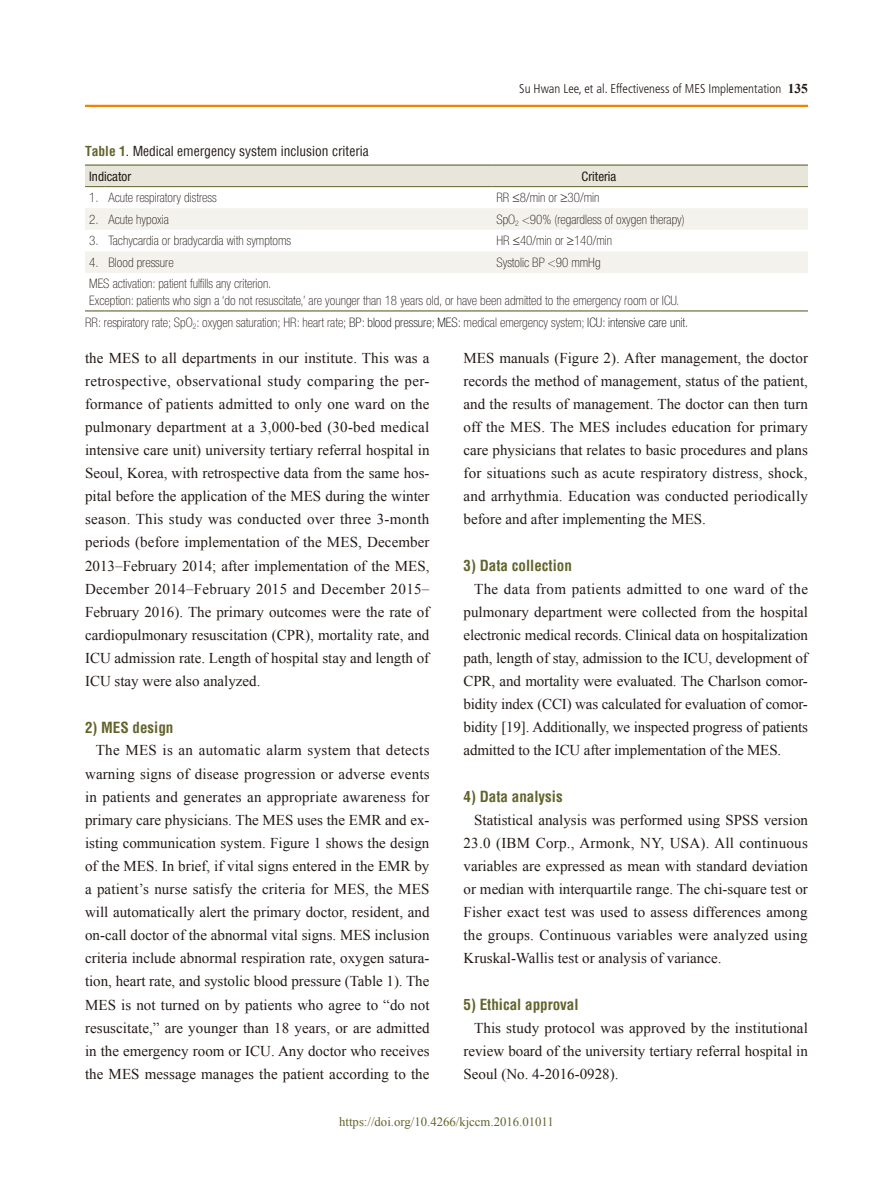
<style>
.page{position:relative;width:893px;height:1191px;background:#fff}
.page>*{position:absolute;margin:0;border:0;box-sizing:border-box;transform-origin:0 0}
.본문{font:15px/23.1px "Times New Roman";color:#231916;text-align:justify}
._1{font:700 condensed 15px "Helvetica";color:#63642c}
.표_타이틀{font:condensed 13.5px "Helvetica";color:#231916}
.표_내용{font:100 condensed 13.05px "Helvetica Neue";color:#231916}
.표_머리{font:condensed 13.05px "Helvetica Neue";color:#231916}
.t1{font:300 condensed 12.75px "Frutiger LT Std";color:#231916}
.t2{font:12.75px "Times New Roman";color:#63642c}
.s1{font-family:"Times New Roman";font-weight:700;font-stretch:normal;font-size:13.5px}
.s2{font-weight:700;color:#63642c}
.s3{color:#000}
.s4{font-family:"Helvetica Neue";font-weight:100;font-stretch:condensed}
</style>
<div class="page">
<hr style="left:85px;top:105px;width:723px;height:2px;background:#f08300">
<svg style="left:85px;top:208px;width:723px;height:65px;fill:#f4f2ec"></svg>
<svg style="left:85px;top:310px;width:19px;height:1px"></svg>
<hr style="left:104px;top:310px;width:388px;height:1px;background:#63642c">
<hr style="left:492px;top:310px;width:316px;height:1px;background:#63642c">
<svg style="left:85px;top:164px;width:723px;height:23px;background:#e1dfd1"></svg>
<hr style="left:104px;top:186px;width:388px;height:1px;background:#63642c">
<hr style="left:492px;top:186px;width:316px;height:1px;background:#63642c">
<p class="t1" style="left:519px;top:81px;width:290px">Su Hwan Lee, et al. Effectiveness of MES Implementation <span class="s1">135</span></p>
<p class="표_타이틀" style="left:85px;top:143px;width:285px"><span class="s2">Table 1</span>. Medical emergency system inclusion criteria</p>
<p class="표_머리" style="left:89px;top:168px;width:43px">Indicator</p>
<p class="표_머리" style="left:582px;top:168px;width:36px">Criteria</p>
<p class="표_내용" style="left:89px;top:190px;width:11px">1.</p>
<p class="표_내용" style="left:108px;top:190px;width:110px">Acute respiratory distress</p>
<p class="표_내용" style="left:496px;top:190px;width:104px">RR ≤8/min or ≥30/min</p>
<p class="표_내용" style="left:89px;top:212px;width:11px">2.</p>
<p class="표_내용" style="left:108px;top:212px;width:62px">Acute hypoxia</p>
<p class="표_내용" style="left:496px;top:212px;width:190px">SpO<sub>2</sub> &lt;90% (regardless of oxygen therapy)</p>
<p class="표_내용" style="left:89px;top:233px;width:11px">3.</p>
<p class="표_내용" style="left:108px;top:233px;width:184px">Tachycardia or bradycardia with symptoms</p>
<p class="표_내용" style="left:496px;top:233px;width:117px">HR ≤40/min or ≥140/min</p>
<p class="표_내용" style="left:89px;top:255px;width:11px">4.</p>
<p class="표_내용" style="left:108px;top:255px;width:67px">Blood pressure</p>
<p class="표_내용" style="left:496px;top:255px;width:106px">Systolic BP &lt;90 mmHg</p>
<p class="표_내용" style="left:89px;top:276px;width:184px">MES activation: patient fulfills any criterion.</p>
<p class="표_내용" style="left:89px;top:293px;width:591px">Exception: patients who sign a ‘do not resuscitate,’ are younger than 18 years old, or have been admitted to the emergency room or ICU.</p>
<p class="표_내용" style="left:85px;top:315px;width:605px">RR: respiratory rate; SpO<sub>2</sub>: oxygen saturation; HR: heart rate<span class="s3">; BP: blood pressure; MES:</span> medical emergency system; <span class="s3">ICU: intensive care unit.</span></p>
<p class="본문" style="left:85px;top:346px;width:346px">the MES to all departments in our institute. This was a retrospective, observational study comparing the per&shy;formance of patients admitted to only one ward on the pulmonary department at a 3,000-bed (30-bed medical intensive care unit) university tertiary referral hospital in Seoul, Korea, with retrospective data from the same hos&shy;pital before the application of the MES during the winter season. This study was conducted over three 3-month periods (before implementation of the MES, December 2013<span class="s4">–</span>February 2014; after implementation of the MES, December 2014<span class="s4">–</span>February 2015 and December 2015<span class="s4">– </span>February 2016). The primary outcomes were the rate of cardiopulmonary resuscitation (CPR), mortality rate, and ICU admission rate. Length of hospital stay and length of ICU stay were also analyzed.</p>
<p class="_1" style="left:85px;top:717px;width:90px">2) MES design</p>
<p class="본문" style="left:85px;top:738px;width:346px;text-indent:11px">The MES is an automatic alarm system that detects warning signs of disease progression or adverse events in patients and generates an appropriate awareness for primary care physicians. The MES uses the EMR and ex&shy;isting communication system. Figure 1 shows the design of the MES. In brief, if vital signs entered in the EMR by a patient’s nurse satisfy the criteria for MES, the MES will automatically alert the primary doctor, resident, and on-call doctor of the abnormal vital signs. MES inclusion criteria include abnormal respiration rate, oxygen satura&shy;tion, heart rate, and systolic blood pressure (Table 1). The MES is not turned on by patients who agree to “do not resuscitate,” are younger than 18 years, or are admitted in the emergency room or ICU. Any doctor who receives the MES message manages the patient according to the</p>
<p class="본문" style="left:463px;top:346px;width:346px">MES manuals (Figure 2). After management, the doctor records the method of management, status of the patient, and the results of management. The doctor can then turn off the MES. The MES includes education for primary care physicians that relates to basic procedures and plans for situations such as acute respiratory distress, shock, and arrhythmia. Education was conducted periodically before and after implementing the MES.</p>
<p class="_1" style="left:463px;top:556px;width:110px">3) Data collection</p>
<p class="본문" style="left:463px;top:577px;width:346px;text-indent:11px">The data from patients admitted to one ward of the pulmonary department were collected from the hospital electronic medical records. Clinical data on hospitalization path, length of stay, admission to the ICU, development of CPR, and mortality were evaluated. The Charlson comor&shy;bidity index (CCI) was calculated for evaluation of comor&shy;bidity [19]. Additionally, we inspected progress of patients admitted to the ICU after implementation of the MES.</p>
<p class="_1" style="left:463px;top:787px;width:101px">4) Data analysis</p>
<p class="본문" style="left:463px;top:808px;width:346px;text-indent:11px">Statistical analysis was performed using SPSS version 23.0 (IBM Corp., Armonk, NY, USA). All continuous variables are expressed as mean with standard deviation or median with interquartile range. The chi-square test or Fisher exact test was used to assess differences among the groups. Continuous variables were analyzed using Kruskal-Wallis test or analysis of variance.</p>
<p class="_1" style="left:463px;top:995px;width:116px">5) Ethical approval</p>
<p class="본문" style="left:463px;top:1016px;width:346px;text-indent:11px">This study protocol was approved by the institutional review board of the university tertiary referral hospital in Seoul (No. 4-2016-0928).</p>
<p class="t2" style="left:339px;top:1113px;width:216px">https://doi.org/10.4266/kjccm.2016.01011</p>
</div>
